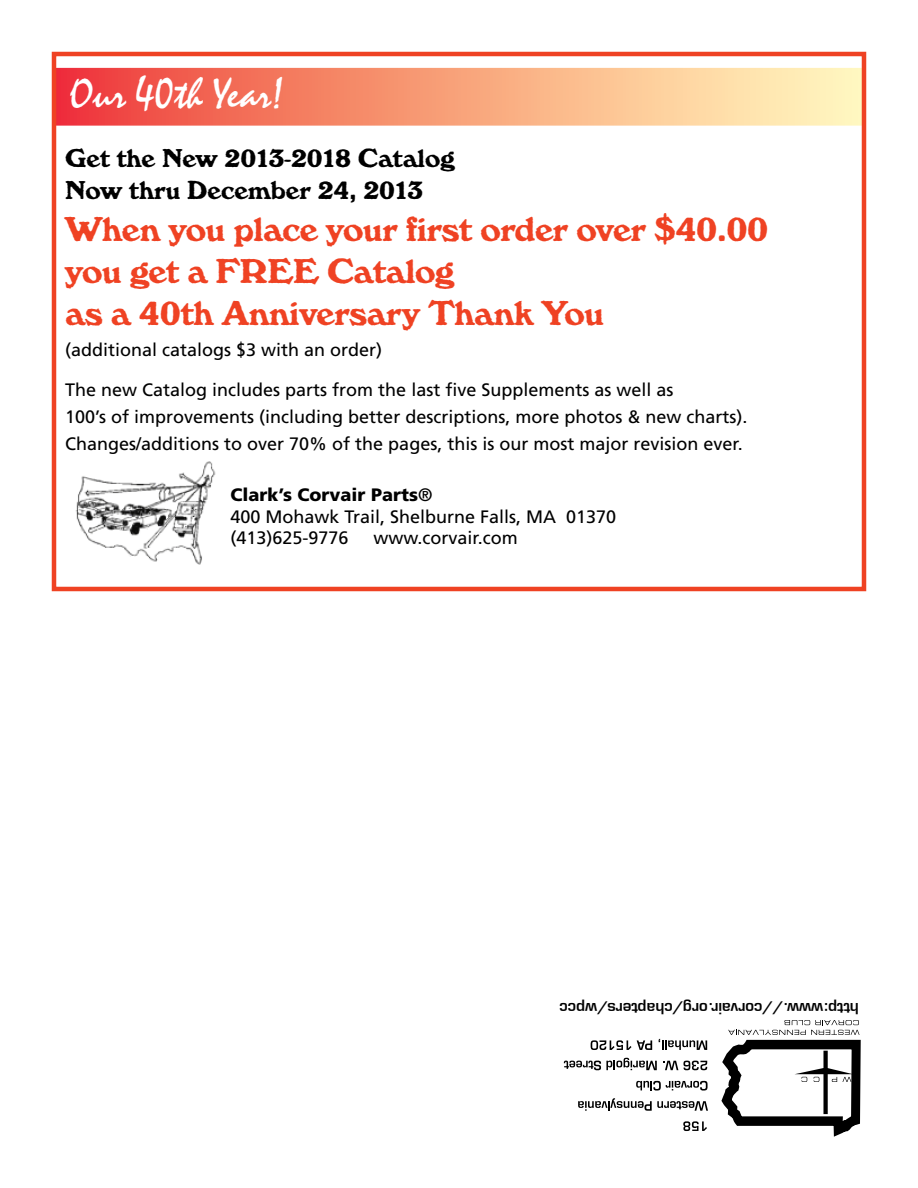
<style>
.page{position:relative;width:918px;height:1188px;background:#fff}
.page>*{position:absolute;margin:0;border:0;box-sizing:border-box;transform-origin:0 0}
.t1{font:42px "Mistral";color:#fff}
.t2{font:700 36px/42px "Windsor Ant D";letter-spacing:-.01em;color:#ef4223}
.t3{font:700 27px/32.4px "Windsor Ant D";color:#000}
.t4{font:18px/27px "Frutiger";color:#000}
.t5{font:600 15px "Eurostile";color:#000}
.s1{font-weight:900}
</style>
<div class="page">
<svg style="left:683px;top:1121px;width:24px;height:10px"></svg>
<svg style="left:578px;top:1098px;width:130px;height:13px"></svg>
<svg style="left:636px;top:1081px;width:72px;height:10px"></svg>
<svg style="left:663px;top:1061px;width:44px;height:9px"></svg>
<svg style="left:564px;top:1058px;width:93px;height:12px"></svg>
<svg style="left:659px;top:1039px;width:48px;height:11px"></svg>
<svg style="left:637px;top:1040px;width:15px;height:10px"></svg>
<svg style="left:591px;top:1040px;width:40px;height:10px"></svg>
<svg style="left:721px;top:1020px;width:140px;height:117px"></svg>
<div style="left:55px;top:67px;width:808px;height:59px;background:linear-gradient(to right,#ee3c37,#ffffc0)"></div>
<div style="left:54px;top:66px;width:810px;height:61px;border:2px solid #fff"></div>
<div style="left:52px;top:52px;width:814px;height:539px;border:4px solid #ef4223"></div>
<img style="left:75px;top:461px;width:141px;height:104px">
<h1 class="t1" style="left:70px;top:69px;width:216px">Our 40th Year!</h1>
<h3 class="t3" style="left:65px;top:141px;width:391px">Get the New 2013-2018 Catalog<br>Now thru December 24, 2013</h3>
<h2 class="t2" style="left:65px;top:208px;width:705px">When you place your first order over $40.00 you get a FREE Catalog<br>as a 40th Anniversary Thank You</h2>
<p class="t4" style="left:65px;top:336px;width:319px">(additional catalogs $3 with an order)</p>
<p class="t4" style="left:65px;top:376px;width:684px">The new Catalog includes parts from the last five Supplements as well as<br>100’s of improvements (including better descriptions, more photos &amp; new charts).<br>Changes/additions to over 70% of the pages, this is our most major revision ever.</p>
<p class="t4" style="left:230px;top:484px;width:387px;line-height:21.6px"><span class="s1">Clark’s Corvair Parts</span>®<br>400 Mohawk Trail, Shelburne Falls, MA 01370 (413)625-9776</p>
<p class="t4" style="left:373px;top:524px;width:146px">www.corvair.com</p>
<p class="t5" style="left:859px;top:1018px;width:301px;rotate:-180deg">http:www.//corvair.org/chapters/wpcc</p>
</div>
